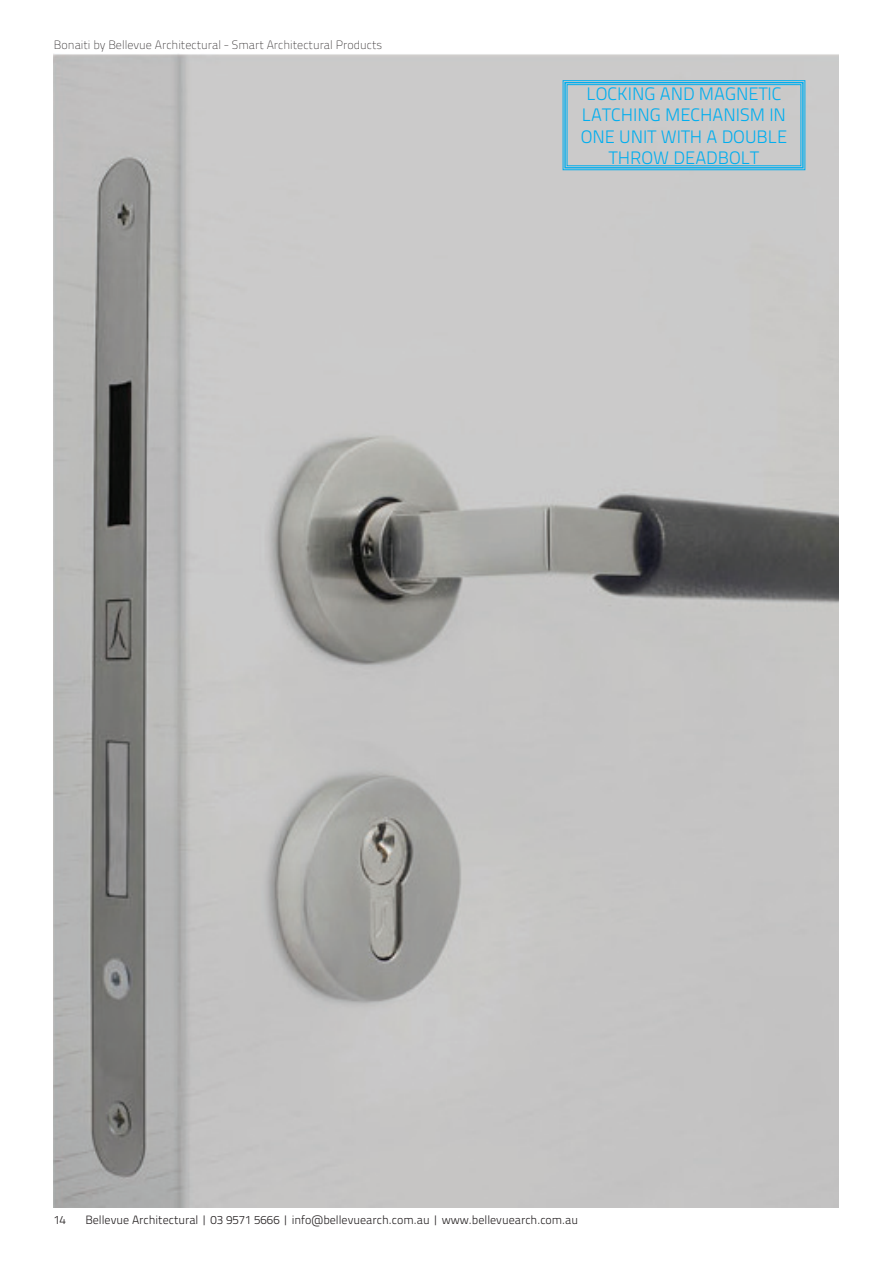
<style>
.page{position:relative;width:893px;height:1263px;background:#fff}
.page>*{position:absolute;margin:0;border:0;box-sizing:border-box;transform-origin:0 0}
.t1{font:18px/21.6px "Titillium Text 25 L 250 wt";color:#00aeef;text-align:center}
.t2{font:12px "Titillium Text 25 L 250 wt";color:#231f20}
.t3{font:12px "Titillium Text 25 L 1 wt";color:#231f20}
</style>
<div class="page">
<img style="left:54px;top:54px;width:785px;height:1153px">
<div style="left:562px;top:80px;width:244px;height:90px;background:#cbcaca"></div>
<div style="left:564px;top:82px;width:240px;height:86px;border:1px solid #00aeef"></div>
<div style="left:567px;top:84px;width:234px;height:82px;border:1px solid #00aeef"></div>
<p class="t3" style="left:54px;top:36px;width:330px">Bonaiti by Bellevue Architectural - Smart Architectural Products</p>
<h1 class="t1" style="left:581px;top:82px;width:208px">LOCKING AND MAGNETIC<br>LATCHING MECHANISM IN<br>ONE UNIT WITH A DOUBLE<br>THROW DEADBOLT</h1>
<p class="t2" style="left:54px;top:1210px;width:14px">14</p>
<p class="t2" style="left:85px;top:1210px;width:494px">Bellevue Architectural | 03 9571 5666 | info@bellevuearch.com.au | www.bellevuearch.com.au</p>
</div>
